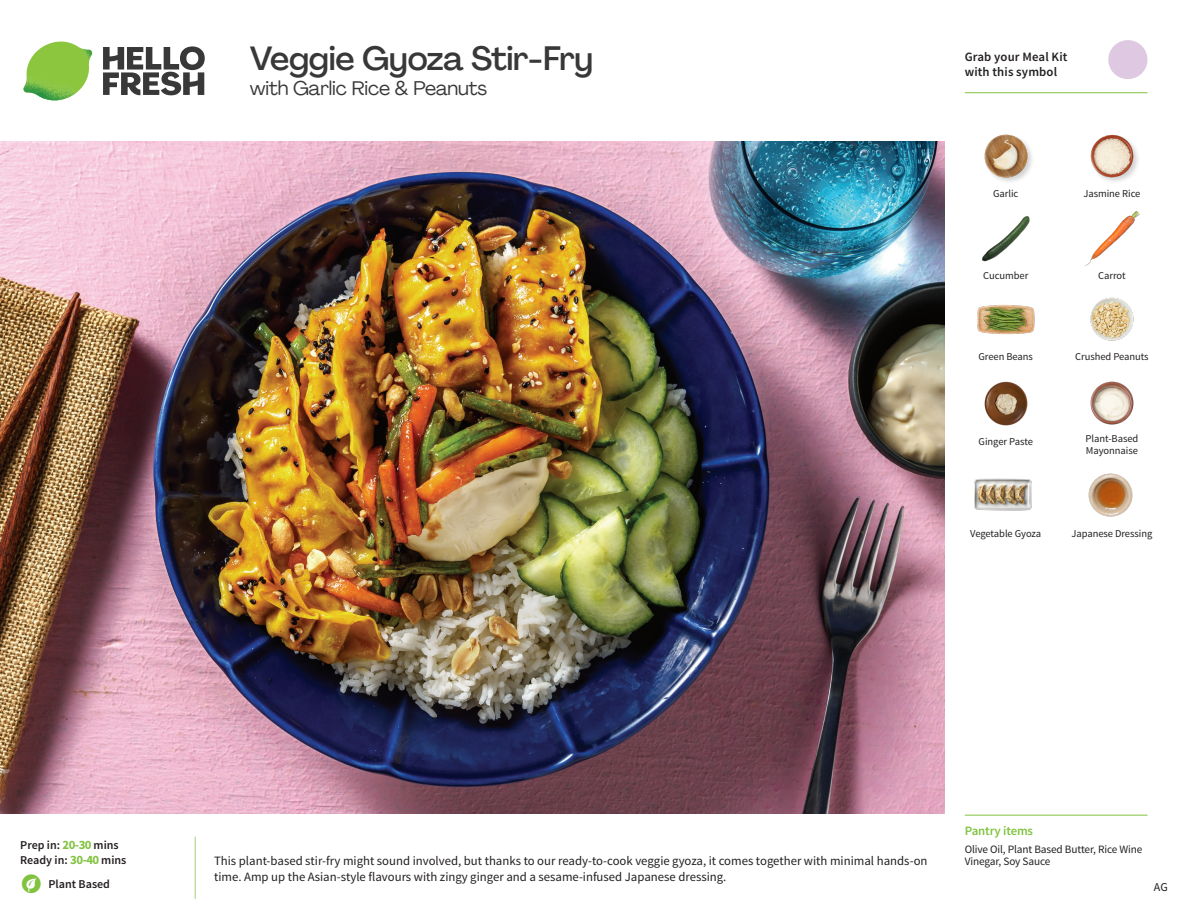
<style>
.page{position:relative;width:1188px;height:918px;background:#fff}
.page>*{position:absolute;margin:0;border:0;box-sizing:border-box;transform-origin:0 0}
._15_Titel_UK{font:500 33px "Agrandir";letter-spacing:-.015em;color:#383839}
._15_Titel_UK-2{font:19.5px "Agrandir";letter-spacing:-.01em;color:#383839}
.Step_6_Text_AU{font:12.75px/16.5px "Source Sans Pro";color:#231f20}
.t1{font:600 12.75px/15px "Source Sans Pro";letter-spacing:.01em;color:#231f20}
._04_Headers_Front{font:600 12.75px "Source Sans Pro";letter-spacing:-.01em;color:#81c340}
._04_Intro{font:600 12px "Source Sans Pro";color:#231f20}
.t2{font:12px "Source Sans Pro";color:#231f20}
._05_Pantry{font:11.25px/12px "Source Sans Pro";letter-spacing:-.01em;color:#231f20}
._18_FRONT_ingredient{font:10.5px/12px "Source Sans Pro";letter-spacing:-.005em;color:#231f20}
.s1{font-weight:700;font-size:12.75px;color:#81c340}
</style>
<div class="page">
<svg style="left:103px;top:46px;width:102px;height:49px"></svg>
<img style="left:23px;top:42px;width:69px;height:59px">
<img style="left:0;top:142px;width:945px;height:672px">
<img style="left:1090px;top:297px;width:44px;height:44px">
<img style="left:1088px;top:473px;width:45px;height:44px">
<img style="left:984px;top:381px;width:44px;height:45px">
<img style="left:1090px;top:381px;width:44px;height:44px">
<img style="left:977px;top:305px;width:57px;height:30px">
<img style="left:981px;top:216px;width:49px;height:46px">
<img style="left:1085px;top:210px;width:55px;height:56px">
<img style="left:984px;top:134px;width:48px;height:48px">
<img style="left:1090px;top:134px;width:48px;height:48px">
<img style="left:975px;top:478px;width:57px;height:33px">
<svg style="left:1091px;top:40px;width:57px;height:54px"></svg>
<hr style="left:965px;top:815px;width:183px;height:1px;background:#81c340">
<hr style="left:965px;top:92px;width:183px;height:1px;background:#81c340">
<p class="_15_Titel_UK" style="left:250px;top:38px;width:345px">Veggie Gyoza Stir-Fry</p>
<p class="_15_Titel_UK-2" style="left:250px;top:76px;width:239px">with Garlic Rice &amp; Peanuts</p>
<p class="t1" style="left:965px;top:50px;width:104px">Grab your Meal Kit with this symbol</p>
<p class="_18_FRONT_ingredient" style="left:993px;top:188px;width:27px">Garlic</p>
<p class="_18_FRONT_ingredient" style="left:1083px;top:188px;width:59px">Jasmine Rice</p>
<p class="_18_FRONT_ingredient" style="left:983px;top:270px;width:47px">Cucumber</p>
<p class="_18_FRONT_ingredient" style="left:1098px;top:270px;width:29px">Carrot</p>
<p class="_18_FRONT_ingredient" style="left:979px;top:351px;width:56px">Green Beans</p>
<p class="_18_FRONT_ingredient" style="left:1075px;top:351px;width:75px">Crushed Peanuts</p>
<p class="_18_FRONT_ingredient" style="left:979px;top:435px;width:56px">Ginger Paste</p>
<p class="_18_FRONT_ingredient" style="left:970px;top:528px;width:72px">Vegetable Gyoza</p>
<p class="_18_FRONT_ingredient" style="left:1086px;top:433px;width:54px">Plant-Based<br>Mayonnaise</p>
<p class="_18_FRONT_ingredient" style="left:1071px;top:528px;width:82px">Japanese Dressing</p>
<p class="_04_Intro" style="left:20px;top:838px;width:100px">Prep in: <span class="s1">20-30</span> mins</p>
<p class="_04_Intro" style="left:20px;top:853px;width:108px">Ready in: <span class="s1">30-40</span> mins</p>
<p class="_04_Intro" style="left:48px;top:876px;width:63px">Plant Based</p>
<p class="Step_6_Text_AU" style="left:214px;top:852px;width:715px">This plant-based stir-fry might sound involved, but thanks to our ready-to-cook veggie gyoza, it comes together with minimal hands-on time. Amp up the Asian-style flavours with zingy ginger and a sesame-infused Japanese dressing.</p>
<p class="_04_Headers_Front" style="left:965px;top:822px;width:70px">Pantry items</p>
<p class="_05_Pantry" style="left:965px;top:844px;width:179px">Olive Oil, Plant Based Butter, Rice Wine<br>Vinegar, Soy Sauce</p>
<p class="t2" style="left:1154px;top:879px;width:15px">AG</p>
</div>
